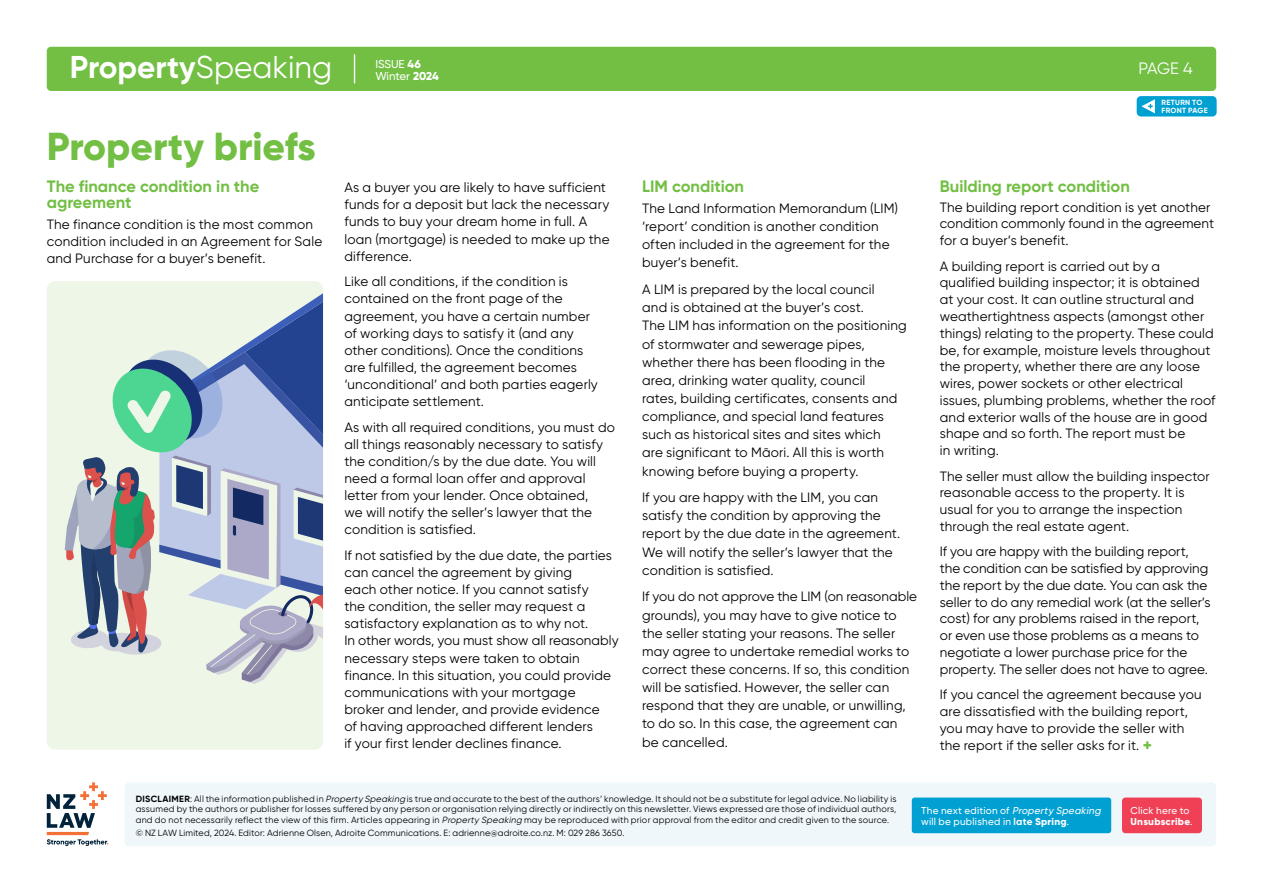
<style>
.page{position:relative;width:1263px;height:893px;background:#fff}
.page>*{position:absolute;margin:0;border:0;box-sizing:border-box;transform-origin:0 0}
.t1{font:800 39px "Gilroy";color:#72bf44}
.t2{font:700 31.5px "Gilroy";color:#fff}
.t3{font:700 16.5px/16.5px "Gilroy";color:#72bf44}
.t4{font:16.5px "Gilroy";color:#fff}
.t5{font:13.5px/17.1px "Gilroy";letter-spacing:.01em;color:#000}
.t6{font:500 11.4px/12.5px "Gilroy";color:#fff}
.t7{font:500 10.05px/10.9px "Gilroy";letter-spacing:.025em;color:#fff}
.t8{font:9px/10.5px "Gilroy";letter-spacing:.015em;color:#000;text-align:justify}
.t9{font:700 7.5px/7.5px "Gilroy";letter-spacing:.035em;color:#fff}
.s1{font-weight:400}
.s2{font-weight:800}
.s3{font-weight:800;font-size:16.5px;color:#72bf44}
.s4{font-weight:700}
.s5{font-style:italic}
</style>
<div class="page">
<div style="left:47px;top:47px;width:1169px;height:44px;background:#72bf44;border-radius:4px"></div>
<svg style="left:354px;top:55px;width:1px;height:28px"></svg>
<div style="left:1137px;top:96px;width:79px;height:21px;background:#00a0d2;border-radius:4px"></div>
<svg style="left:1141px;top:99px;width:14px;height:14px"></svg>
<div style="left:125px;top:782px;width:1091px;height:64px;background:#eff7fb;border-radius:4px"></div>
<div style="left:912px;top:797px;width:199px;height:36px;background:#00a0d2;border-radius:3px"></div>
<div style="left:1122px;top:797px;width:80px;height:36px;background:#ef4056;border-radius:3px"></div>
<svg style="left:47px;top:782px;width:61px;height:64px"></svg>
<div style="left:47px;top:281px;width:276px;height:469px;background:#eef6e8;border-radius:9px"></div>
<svg style="left:65px;top:283px;width:258px;height:401px"></svg>
<h2 class="t2" style="left:70px;top:53px;width:264px">Property<span class="s1">Speaking</span></h2>
<p class="t4" style="left:1138px;top:61px;width:56px">PAGE 4</p>
<p class="t6" style="left:375px;top:58px;width:65px">ISSUE <span class="s2">46<br></span>Winter <span class="s2">2024</span></p>
<h1 class="t1" style="left:47px;top:129px;width:270px">Property briefs</h1>
<p class="t3" style="left:47px;top:179px;width:214px">The finance condition in the agreement</p>
<p class="t5" style="left:47px;top:216px;width:277px">The finance condition is the most common condition included in an Agreement for Sale and Purchase for a buyer’s benefit.</p>
<p class="t5" style="left:344px;top:180px;width:267px">As a buyer you are likely to have sufficient funds for a deposit but lack the necessary funds to buy your dream home in full. A loan (mortgage) is needed to make up the difference.</p>
<p class="t5" style="left:344px;top:274px;width:255px">Like all conditions, if the condition is contained on the front page of the agreement, you have a certain number of working days to satisfy it (and any other conditions). Once the conditions are fulfilled, the agreement becomes ‘unconditional’ and both parties eagerly anticipate settlement.</p>
<p class="t5" style="left:344px;top:419px;width:272px">As with all required conditions, you must do all things reasonably necessary to satisfy the condition/s by the due date. You will need a formal loan offer and approval letter from your lender. Once obtained,<br>we will notify the seller’s lawyer that the condition is satisfied.</p>
<p class="t5" style="left:344px;top:547px;width:276px">If not satisfied by the due date, the parties can cancel the agreement by giving<br>each other notice. If you cannot satisfy<br>the condition, the seller may request a satisfactory explanation as to why not.<br>In other words, you must show all reasonably necessary steps were taken to obtain finance. In this situation, you could provide communications with your mortgage broker and lender, and provide evidence<br>of having approached different lenders<br>if your first lender declines finance.</p>
<p class="t9" style="left:1161px;top:100px;width:48px">RETURN TO<br>FRONT PAGE</p>
<p class="t3" style="left:642px;top:179px;width:103px">LIM condition</p>
<p class="t5" style="left:642px;top:200px;width:257px;line-height:18.1px">The Land Information Memorandum (LIM) ‘report’ condition is another condition often included in the agreement for the buyer’s benefit.</p>
<p class="t5" style="left:642px;top:281px;width:266px;line-height:18.1px">A LIM is prepared by the local council<br>and is obtained at the buyer’s cost.<br>The LIM has information on the positioning of stormwater and sewerage pipes, whether there has been flooding in the area, drinking water quality, council<br>rates, building certificates, consents and compliance, and special land features such as historical sites and sites which<br>are significant to Māori. All this is worth knowing before buying a property.</p>
<p class="t5" style="left:642px;top:489px;width:259px;line-height:18.1px">If you are happy with the LIM, you can satisfy the condition by approving the report by the due date in the agreement.<br>We will notify the seller’s lawyer that the condition is satisfied.</p>
<p class="t5" style="left:642px;top:588px;width:276px;line-height:18.1px">If you do not approve the LIM (on reasonable grounds), you may have to give notice to the seller stating your reasons. The seller may agree to undertake remedial works to correct these concerns. If so, this condition will be satisfied. However, the seller can respond that they are unable, or unwilling, to do so. In this case, the agreement can be cancelled.</p>
<p class="t3" style="left:940px;top:179px;width:192px">Building report condition</p>
<p class="t5" style="left:940px;top:199px;width:276px">The building report condition is yet another condition commonly found in the agreement for a buyer’s benefit.</p>
<p class="t5" style="left:940px;top:258px;width:277px">A building report is carried out by a qualified building inspector; it is obtained at your cost. It can outline structural and weathertightness aspects (amongst other things) relating to the property. These could be, for example, moisture levels throughout the property, whether there are any loose wires, power sockets or other electrical issues, plumbing problems, whether the roof and exterior walls of the house are in good shape and so forth. The report must be<br>in writing.</p>
<p class="t5" style="left:940px;top:468px;width:271px">The seller must allow the building inspector reasonable access to the property. It is usual for you to arrange the inspection through the real estate agent.</p>
<p class="t5" style="left:940px;top:544px;width:272px">If you are happy with the building report, the condition can be satisfied by approving the report by the due date. You can ask the seller to do any remedial work (at the seller’s cost) for any problems raised in the report, or even use those problems as a means to negotiate a lower purchase price for the property. The seller does not have to agree.</p>
<p class="t5" style="left:940px;top:687px;width:263px">If you cancel the agreement because you are dissatisfied with the building report, you may have to provide the seller with the report if the seller asks for it. <span class="s3">+</span></p>
<p class="t8" style="left:136px;top:794px;width:762px"><span class="s4">DISCLAIMER</span>: All the information published in <span class="s5">Property Speaking</span> is true and accurate to the best of the authors’ knowledge. It should not be a substitute for legal advice. No liability is assumed by the authors or publisher for losses suffered by any person or organisation relying directly or indirectly on this newsletter. Views expressed are those of individual authors, and do not necessarily reflect the view of this firm. Articles appearing in <span class="s5">Property Speaking</span> may be reproduced with prior approval from the editor and credit given to the source.</p>
<p class="t8" style="left:136px;top:828px;width:490px">© NZ LAW Limited, 2024. Editor: Adrienne Olsen, Adroite Communications. E: adrienne@adroite.co.nz. M: 029 286 3650.</p>
<p class="t7" style="left:921px;top:805px;width:183px">T h e n ex t e d i t i o n o f <span class="s5">Property Speaking </span>will be published in <span class="s4">late</span> <span class="s2">Spring</span>.</p>
<p class="t7" style="left:1130px;top:805px;width:64px">Click here to<br><span class="s2">Unsubscribe</span>.</p>
</div>
